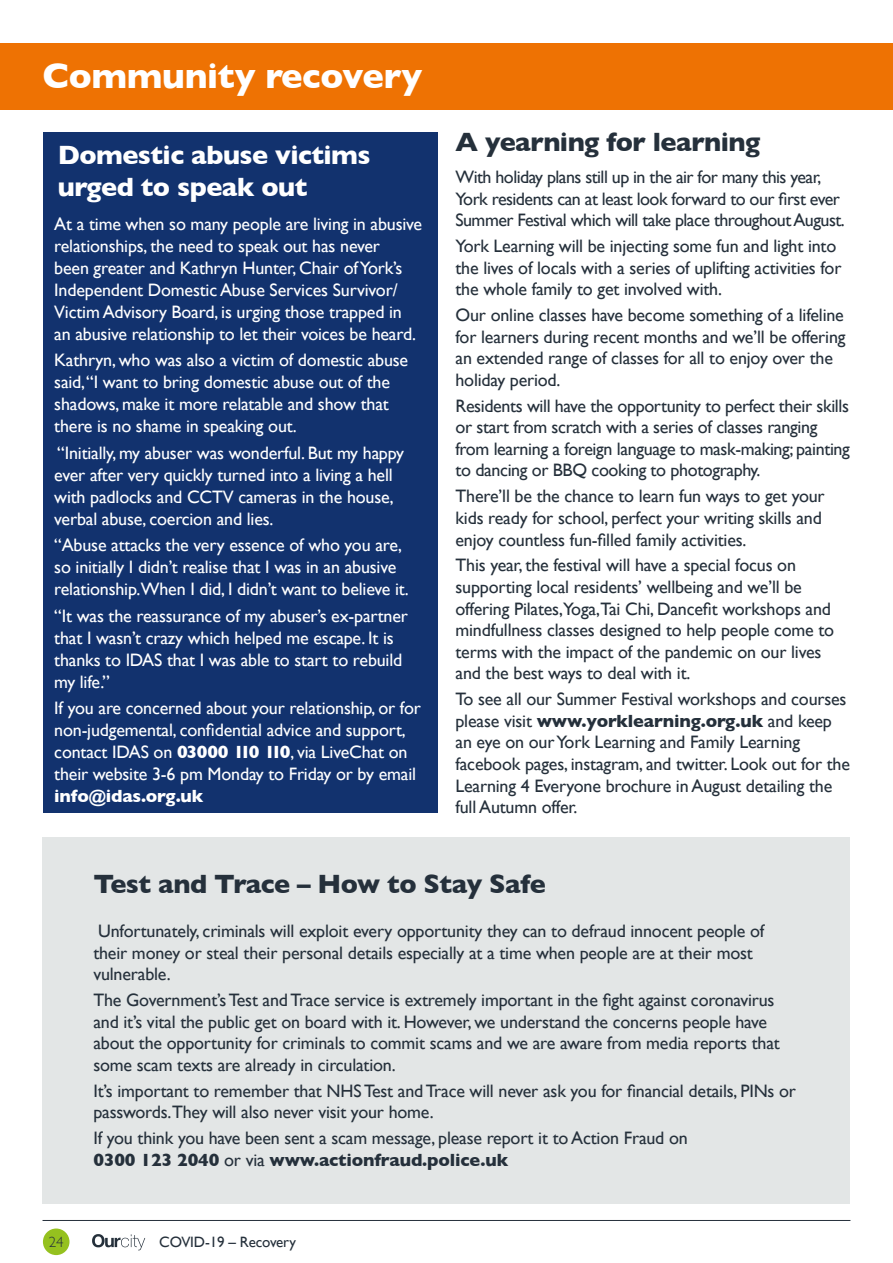
<style>
.page{position:relative;width:893px;height:1263px;background:#fff}
.page>*{position:absolute;margin:0;border:0;box-sizing:border-box;transform-origin:0 0}
.t1{font:700 36px "Gill Sans";letter-spacing:-.01em;color:#fff}
.t2{font:700 27px "Gill Sans";letter-spacing:-.02em;color:#25303b}
.t3{font:700 27px/32.4px "Gill Sans";letter-spacing:-.02em;color:#fff}
.t4{font:18px/21.6px "Gill Sans";letter-spacing:-.01em;color:#25303b}
.t5{font:18px/22px "Gill Sans";letter-spacing:-.01em;color:#fff}
.t6{font:18px/21.6px "Gill Sans";letter-spacing:-.03em;color:#25303b}
.t7{font:700 18px "Gill Sans";letter-spacing:-.01em;color:#fff}
.t8{font:15px "Gill Sans";letter-spacing:-.01em;color:#25303b}
.t9{font:300 15px "Gill Sans";color:#25303b}
.s1{font-weight:700}
</style>
<div class="page">
<div style="left:43px;top:133px;width:394px;height:680px;background:#12326e"></div>
<div style="left:43px;top:1228px;width:26px;height:27px;background:#95c11f;border-radius:50%"></div>
<hr style="left:43px;top:1220px;width:807px;height:1px;background:#25303b">
<svg style="left:92px;top:1234px;width:53px;height:16px"></svg>
<div style="left:43px;top:837px;width:807px;height:366px;background:#e3e6e6"></div>
<div style="left:0;top:43px;width:893px;height:66px;background:#ee7203"></div>
<h1 class="t1" style="left:43px;top:48px;width:381px">Community recovery</h1>
<h2 class="t3" style="left:58px;top:138px;width:314px">Domestic abuse victims urged to speak out</h2>
<p class="t5" style="left:54px;top:213px;width:369px">At a time when so many people are living in abusive relationships, the need to speak out has never<br>been greater and Kathryn Hunter, Chair of York’s Independent Domestic Abuse Services Survivor/ Victim Advisory Board, is urging those trapped in an abusive relationship to let their voices be heard.</p>
<p class="t5" style="left:54px;top:349px;width:355px">Kathryn, who was also a victim of domestic abuse said,“I want to bring domestic abuse out of the shadows, make it more relatable and show that there is no shame in speaking out.</p>
<p class="t5" style="left:54px;top:441px;width:351px">“Initially, my abuser was wonderful. But my happy ever after very quickly turned into a living a hell with padlocks and CCTV cameras in the house, verbal abuse, coercion and lies.</p>
<p class="t5" style="left:54px;top:534px;width:356px">“Abuse attacks the very essence of who you are, so initially I didn’t realise that I was in an abusive relationship.When I did, I didn’t want to believe it.</p>
<p class="t5" style="left:54px;top:604px;width:355px">“It was the reassurance of my abuser’s ex-partner that I wasn’t crazy which helped me escape. It is thanks to IDAS that I was able to start to rebuild my life.”</p>
<p class="t5" style="left:54px;top:697px;width:368px">If you are concerned about your relationship, or for non-judgemental, confidential advice and support, contact IDAS on <span class="s1">03000 110 110</span>, via LiveChat on their website 3-6 pm Monday to Friday or by email</p>
<p class="t7" style="left:54px;top:782px;width:151px">info@idas.org.uk</p>
<h2 class="t2" style="left:455px;top:121px;width:306px">A yearning for learning</h2>
<p class="t6" style="left:455px;top:166px;width:391px">With holiday plans still up in the air for many this year,<br>York residents can at least look forward to our first ever<br>Summer Festival which will take place throughout August.</p>
<p class="t4" style="left:455px;top:235px;width:387px">York Learning will be injecting some fun and light into the lives of locals with a series of uplifting activities for the whole family to get involved with.</p>
<p class="t4" style="left:455px;top:304px;width:391px">Our online classes have become something of a lifeline for learners during recent months and we’ll be offering an extended range of classes for all to enjoy over the holiday period.</p>
<p class="t4" style="left:455px;top:395px;width:396px">Residents will have the opportunity to perfect their skills or start from scratch with a series of classes ranging from learning a foreign language to mask-making; painting to dancing or BBQ cooking to photography.</p>
<p class="t4" style="left:455px;top:485px;width:371px">There’ll be the chance to learn fun ways to get your kids ready for school, perfect your writing skills and enjoy countless fun-filled family activities.</p>
<p class="t4" style="left:455px;top:554px;width:380px">This year, the festival will have a special focus on supporting local residents’ wellbeing and we’ll be offering Pilates,Yoga,Tai Chi, Dancefit workshops and mindfullness classes designed to help people come to terms with the impact of the pandemic on our lives and the best ways to deal with it.</p>
<p class="t4" style="left:455px;top:688px;width:396px">To see all our Summer Festival workshops and courses please visit <span class="s1">www.yorklearning.org.uk</span> and keep an eye on our York Learning and Family Learning facebook pages, instagram, and twitter. Look out for the Learning 4 Everyone brochure in August detailing the full Autumn offer.</p>
<h2 class="t2" style="left:93px;top:862px;width:454px">Test and Trace – How to Stay Safe</h2>
<p class="t4" style="left:93px;top:920px;width:672px">Unfortunately, criminals will exploit every opportunity they can to defraud innocent people of their money or steal their personal details especially at a time when people are at their most vulnerable.</p>
<p class="t4" style="left:93px;top:989px;width:688px">The Government’s Test and Trace service is extremely important in the fight against coronavirus and it’s vital the public get on board with it. However, we understand the concerns people have about the opportunity for criminals to commit scams and we are aware from media reports that some scam texts are already in circulation.</p>
<p class="t4" style="left:93px;top:1079px;width:704px">It’s important to remember that NHS Test and Trace will never ask you for financial details, PINs or passwords.They will also never visit your home.</p>
<p class="t4" style="left:93px;top:1127px;width:596px">If you think you have been sent a scam message, please report it to Action Fraud on<br><span class="s1">0300 123 2040</span> or via <span class="s1">www.actionfraud.police.uk</span></p>
<p class="t9" style="left:49px;top:1230px;width:16px">24</p>
<p class="t8" style="left:159px;top:1233px;width:138px">COVID-19 – Recovery</p>
</div>
